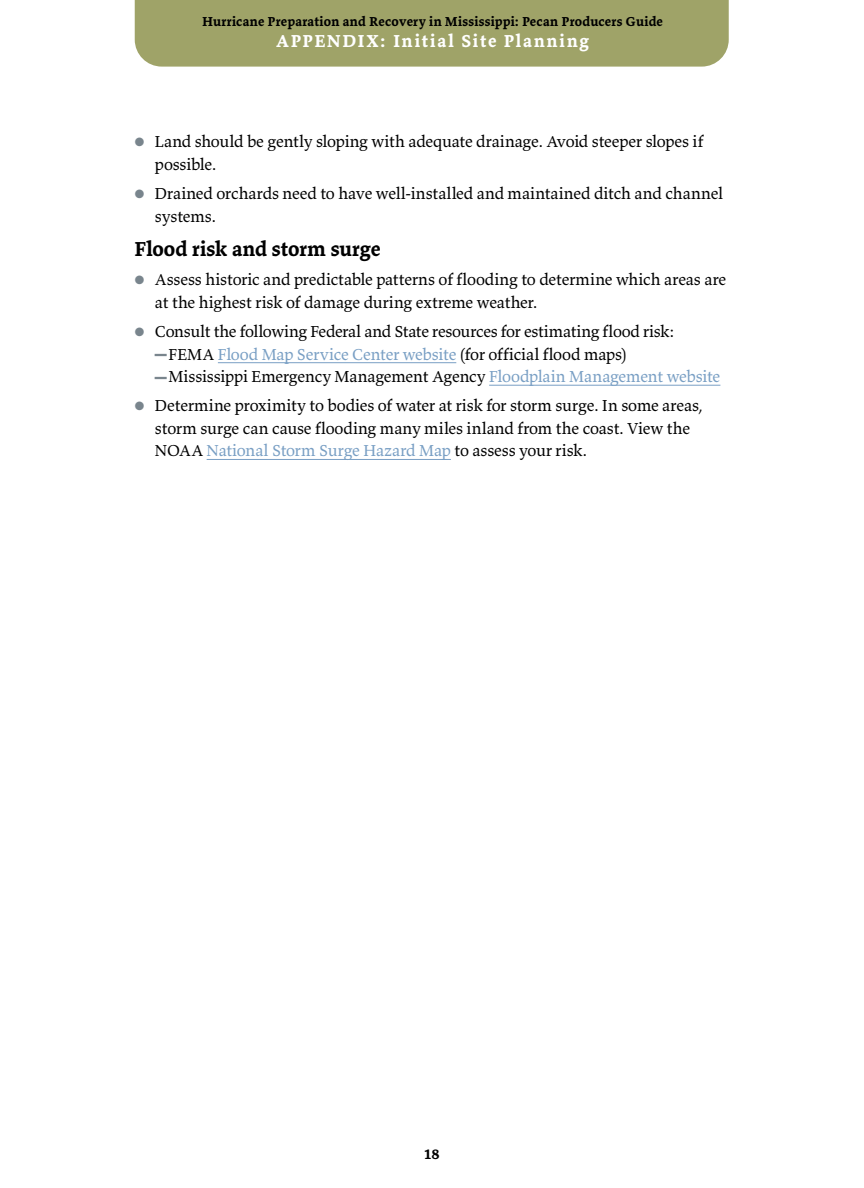
<style>
.page{position:relative;width:864px;height:1188px;background:#fff}
.page>*{position:absolute;margin:0;border:0;box-sizing:border-box;transform-origin:0 0}
.t1{font:700 21px "Valkyrie T3";color:#000}
.t2{font:700 18px "Valkyrie T3";letter-spacing:.105em;color:#fff}
.t3{font:16.5px/22.5px "Valkyrie T3";letter-spacing:-.01em;color:#000}
.t4{font:700 15px "Valkyrie T3";color:#000}
.t5{font:700 13.5px "Valkyrie T3";letter-spacing:.02em;color:#000}
.s1{color:#79858d}
.s2{font-family:"Times New Roman";font-size:12px;color:#79858d}
.s3{color:#799fc4}
</style>
<div class="page">
<div style="left:135px;top:0;width:594px;height:67px;background:#9fa368"></div>
<hr style="left:218px;top:362px;width:238px;height:1px;background:#799fc4">
<hr style="left:489px;top:385px;width:231px;height:1px;background:#799fc4">
<hr style="left:207px;top:459px;width:244px;height:1px;background:#799fc4">
<p class="t5" style="left:203px;top:13px;width:462px">Hurricane Preparation and Recovery in Mississippi: Pecan Producers Guide</p>
<p class="t2" style="left:276px;top:30px;width:314px">APPENDIX: Initial Site Planning</p>
<p class="t3" style="left:155px;top:130px;width:550px;text-indent:-20px"><span class="s1">●</span> Land should be gently sloping with adequate drainage. Avoid steeper slopes if possible.</p>
<p class="t3" style="left:155px;top:182px;width:570px;text-indent:-20px"><span class="s1">●</span> Drained orchards need to have well-installed and maintained ditch and channel systems.</p>
<p class="t1" style="left:135px;top:236px;width:248px">Flood risk and storm surge</p>
<p class="t3" style="left:155px;top:268px;width:573px;text-indent:-20px"><span class="s1">●</span> Assess historic and predictable patterns of flooding to determine which areas are at the highest risk of damage during extreme weather.</p>
<p class="t3" style="left:155px;top:320px;width:567px;text-indent:-20px"><span class="s1">●</span> Consult the following Federal and State resources for estimating flood risk: <span class="s2">▬</span>FEMA <span class="s3">Flood Map Service Center website</span> (for official flood maps) <span class="s2">▬</span>Mississippi Emergency Management Agency <span class="s3">Floodplain Management website</span></p>
<p class="t3" style="left:155px;top:394px;width:550px;text-indent:-20px"><span class="s1">●</span> Determine proximity to bodies of water at risk for storm surge. In some areas, storm surge can cause flooding many miles inland from the coast. View the<br>NOAA <span class="s3">National Storm Surge Hazard Map</span> to assess your risk.</p>
<p class="t4" style="left:424px;top:1144px;width:17px">18</p>
</div>
